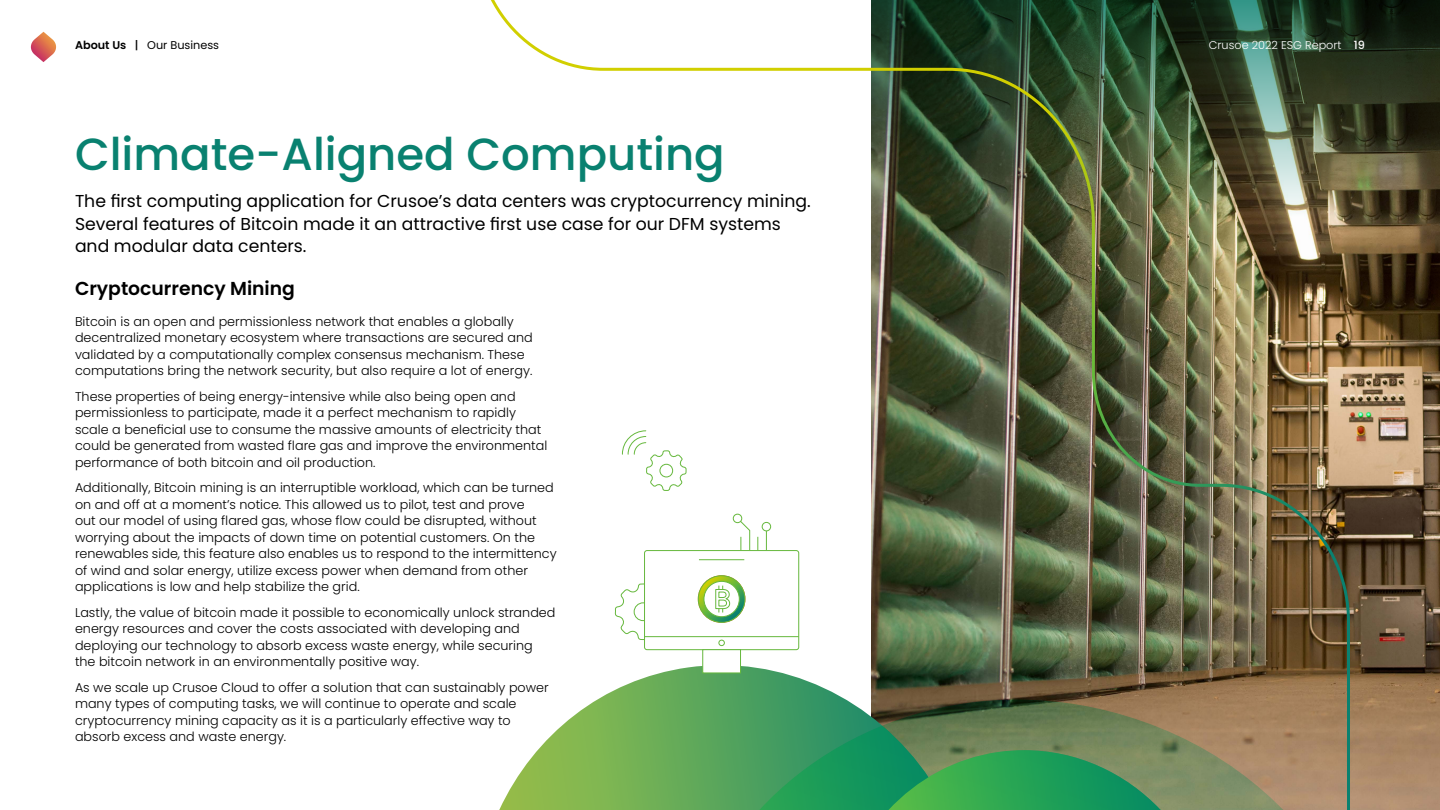
<style>
.page{position:relative;width:1440px;height:810px;background:#fff}
.page>*{position:absolute;margin:0;border:0;box-sizing:border-box;transform-origin:0 0}
.Header_70{font:500 45px "Poppins";color:#098170}
.Subheader_25{font:600 18.75px "Poppins";color:#000}
.Main_body_17{font:17.25px/22.5px "Poppins";color:#000}
.Main_body_17-2{font:300 12.75px/16.5px "Poppins";color:#000}
.t1{font:300 11.25px "Poppins";color:#fff}
.t2{font:11.25px "Poppins";color:#000}
.s1{font-weight:600}
.s2{font-weight:500}
</style>
<div class="page">
<svg style="left:31px;top:32px;width:26px;height:30px"></svg>
<img style="left:1351px;top:266px;width:89px;height:544px">
<svg style="left:1351px;top:0;width:89px;height:266px;background:#3c3922"></svg>
<img style="left:491px;top:0;width:860px;height:700px">
<svg style="left:499px;top:665px;width:449px;height:35px"></svg>
<svg style="left:499px;top:700px;width:929px;height:110px;background:#709962"></svg>
<svg style="left:615px;top:555px;width:29px;height:85px"></svg>
<div style="left:645px;top:551px;width:154px;height:99px;background:#fff;border-radius:3px"></div>
<div style="left:644px;top:550px;width:155px;height:100px;border:1px solid #66b83d;border-radius:3px"></div>
<hr style="left:645px;top:636px;width:154px;height:1px;background:#66b83d">
<hr style="left:699px;top:559px;width:45px;height:1px;background:#66b83d">
<div style="left:702px;top:649px;width:39px;height:24px;background:#fff;border:1px solid #66b83d"></div>
<svg style="left:719px;top:640px;width:6px;height:6px"></svg>
<svg style="left:698px;top:576px;width:47px;height:46px"></svg>
<div style="left:698px;top:575px;width:47px;height:48px;border:1px solid #66b83d;border-radius:50%"></div>
<div style="left:704px;top:581px;width:35px;height:36px;background:#fff;border-radius:50%"></div>
<div style="left:704px;top:581px;width:36px;height:36px;border:1px solid #66b83d;border-radius:50%"></div>
<svg style="left:715px;top:586px;width:15px;height:26px"></svg>
<div style="left:733px;top:514px;width:9px;height:9px;background:#fff;border-radius:50%"></div>
<div style="left:733px;top:514px;width:9px;height:9px;border:1px solid #66b83d;border-radius:50%"></div>
<svg style="left:766px;top:531px;width:1px;height:19px"></svg>
<div style="left:762px;top:522px;width:9px;height:9px;background:#fff;border-radius:50%"></div>
<div style="left:762px;top:522px;width:9px;height:9px;border:1px solid #66b83d;border-radius:50%"></div>
<svg style="left:757px;top:537px;width:1px;height:13px"></svg>
<svg style="left:739px;top:520px;width:11px;height:31px"></svg>
<svg style="left:622px;top:430px;width:65px;height:61px"></svg>
<p class="t2" style="left:75px;top:39px;width:146px"><span class="s1">About Us</span> <span class="s2">|</span> Our Business</p>
<p class="t1" style="left:1209px;top:39px;width:158px">Crusoe 2022 ESG Report <span class="s2">19</span></p>
<p class="Header_70" style="left:75px;top:128px;width:651px">Climate-Aligned Computing</p>
<p class="Main_body_17" style="left:75px;top:190px;width:737px">The first computing application for Crusoe’s data centers was cryptocurrency mining.<br>Several features of Bitcoin made it an attractive first use case for our DFM systems and modular data centers.</p>
<p class="Subheader_25" style="left:75px;top:277px;width:221px">Cryptocurrency Mining</p>
<p class="Main_body_17-2" style="left:75px;top:313px;width:459px">Bitcoin is an open and permissionless network that enables a globally decentralized monetary ecosystem where transactions are secured and validated by a computationally complex consensus mechanism. These computations bring the network security, but also require a lot of energy.</p>
<p class="Main_body_17-2" style="left:75px;top:388px;width:474px">These properties of being energy-intensive while also being open and permissionless to participate, made it a perfect mechanism to rapidly scale a beneficial use to consume the massive amounts of electricity that could be generated from wasted flare gas and improve the environmental performance of both bitcoin and oil production.</p>
<p class="Main_body_17-2" style="left:75px;top:480px;width:483px">Additionally, Bitcoin mining is an interruptible workload, which can be turned on and off at a moment’s notice. This allowed us to pilot, test and prove<br>out our model of using flared gas, whose flow could be disrupted, without worrying about the impacts of down time on potential customers. On the renewables side, this feature also enables us to respond to the intermittency of wind and solar energy, utilize excess power when demand from other applications is low and help stabilize the grid.</p>
<p class="Main_body_17-2" style="left:75px;top:604px;width:482px">Lastly, the value of bitcoin made it possible to economically unlock stranded energy resources and cover the costs associated with developing and deploying our technology to absorb excess waste energy, while securing the bitcoin network in an environmentally positive way.</p>
<p class="Main_body_17-2" style="left:75px;top:679px;width:475px">As we scale up Crusoe Cloud to offer a solution that can sustainably power many types of computing tasks, we will continue to operate and scale cryptocurrency mining capacity as it is a particularly effective way to absorb excess and waste energy.</p>
</div>
